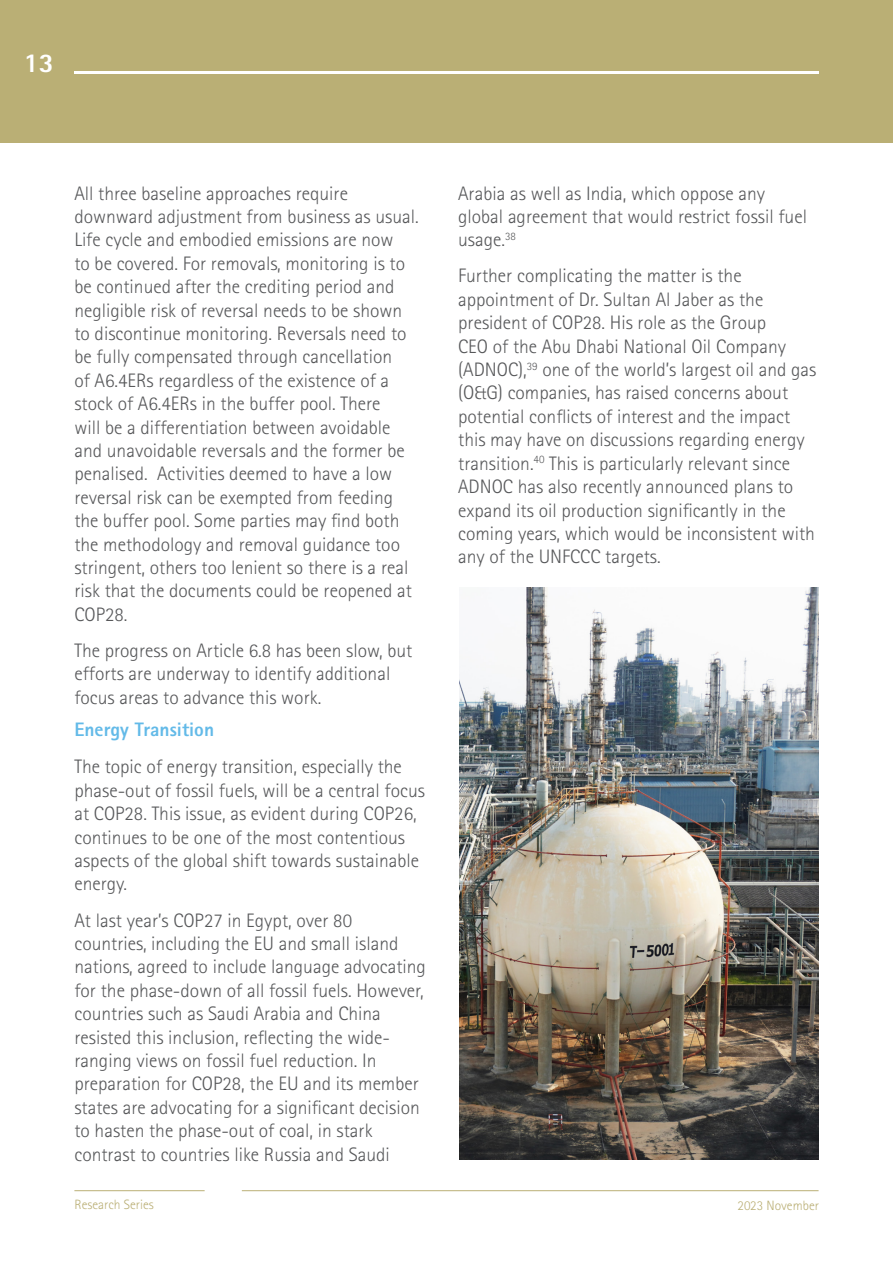
<style>
.page{position:relative;width:893px;height:1263px;background:#fff}
.page>*{position:absolute;margin:0;border:0;box-sizing:border-box;transform-origin:0 0}
.t1{font:800 27px "Rotis Sans Serif Std";color:#fff}
.t2{font:300 19.5px/23.4px "Rotis Sans Serif Std";color:#57585a}
.t3{font:800 19.5px "Rotis Sans Serif Std";color:#63bae8}
.t4{font:300 13.5px "Rotis Sans Serif Std";color:#baaf75}
</style>
<div class="page">
<div style="left:0;top:0;width:893px;height:143px;background:#baaf75"></div>
<hr style="left:74px;top:71px;width:745px;height:3px;background:#fff">
<img style="left:459px;top:588px;width:360px;height:572px">
<hr style="left:74px;top:1190px;width:131px;height:1px;background:#baaf75">
<hr style="left:242px;top:1190px;width:577px;height:1px;background:#baaf75">
<p class="t1" style="left:24px;top:46px;width:32px">13</p>
<p class="t2" style="left:74px;top:181px;width:346px">All three baseline approaches require downward adjustment from business as usual.<br>Life cycle and embodied emissions are now<br>to be covered. For removals, monitoring is to be continued after the crediting period and negligible risk of reversal needs to be shown to discontinue monitoring. Reversals need to be fully compensated through cancellation<br>of A6.4ERs regardless of the existence of a stock of A6.4ERs in the buffer pool. There<br>will be a differentiation between avoidable and unavoidable reversals and the former be penalised. Activities deemed to have a low reversal risk can be exempted from feeding the buffer pool. Some parties may find both the methodology and removal guidance too stringent, others too lenient so there is a real risk that the documents could be reopened at COP28.</p>
<p class="t2" style="left:74px;top:639px;width:339px">The progress on Article 6.8 has been slow, but efforts are underway to identify additional focus areas to advance this work.</p>
<p class="t3" style="left:74px;top:717px;width:141px">Energy Transition</p>
<p class="t2" style="left:74px;top:755px;width:352px">The topic of energy transition, especially the phase-out of fossil fuels, will be a central focus at COP28. This issue, as evident during COP26, continues to be one of the most contentious aspects of the global shift towards sustainable energy.</p>
<p class="t2" style="left:74px;top:908px;width:353px">At last year’s COP27 in Egypt, over 80 countries, including the EU and small island nations, agreed to include language advocating for the phase-down of all fossil fuels. However, countries such as Saudi Arabia and China resisted this inclusion, reflecting the wide&shy;ranging views on fossil fuel reduction. In preparation for COP28, the EU and its member states are advocating for a significant decision to hasten the phase-out of coal, in stark contrast to countries like Russia and Saudi</p>
<p class="t2" style="left:458px;top:181px;width:350px">Arabia as well as India, which oppose any global agreement that would restrict fossil fuel usage.<sup>38</sup></p>
<p class="t2" style="left:458px;top:264px;width:360px">Further complicating the matter is the appointment of Dr. Sultan Al Jaber as the president of COP28. His role as the Group<br>CEO of the Abu Dhabi National Oil Company (ADNOC),<sup>39</sup> one of the world’s largest oil and gas (O&amp;G) companies, has raised concerns about potential conflicts of interest and the impact this may have on discussions regarding energy transition.<sup>40</sup> This is particularly relevant since ADNOC has also recently announced plans to expand its oil production significantly in the coming years, which would be inconsistent with any of the UNFCCC targets.</p>
<p class="t4" style="left:74px;top:1197px;width:81px">Research Series</p>
<p class="t4" style="left:737px;top:1197px;width:83px">2023 November</p>
</div>
